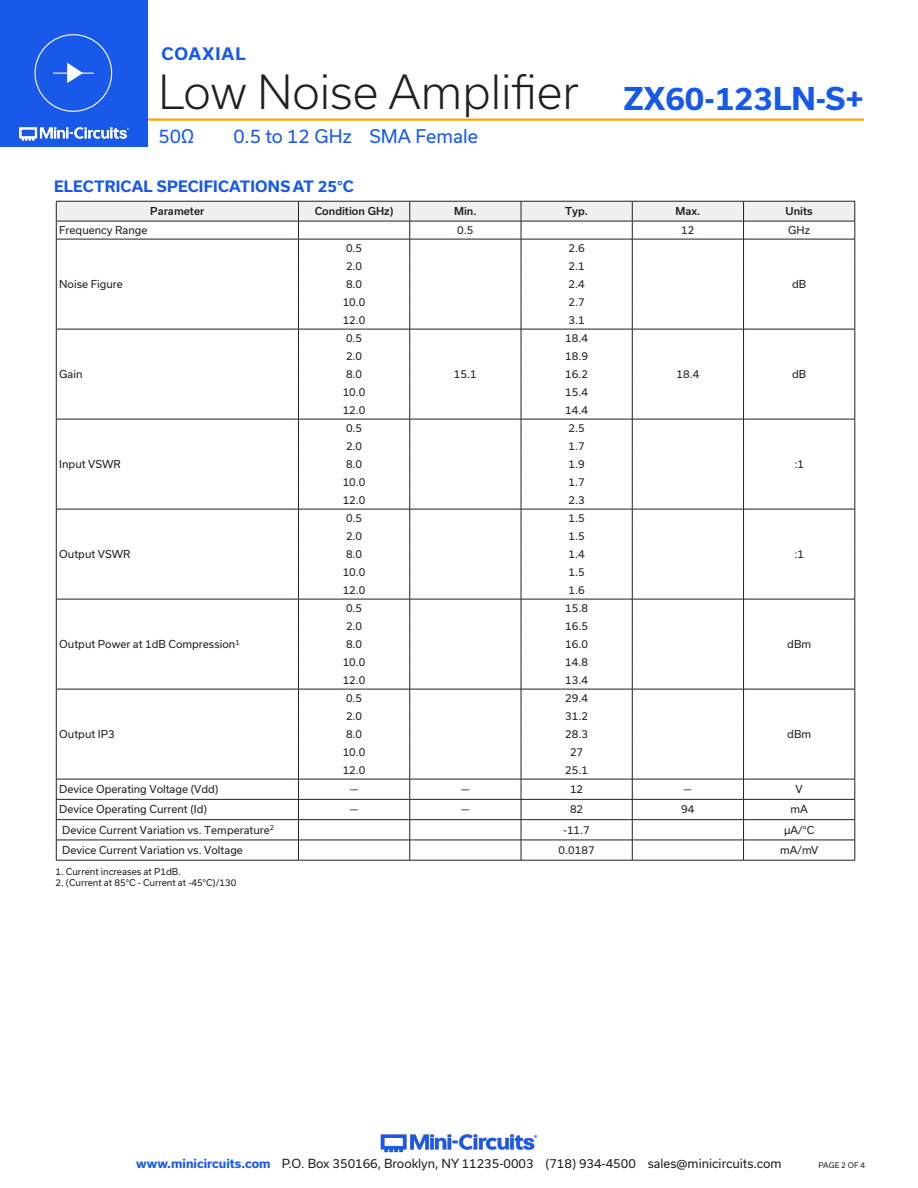
<style>
.page{position:relative;width:918px;height:1188px;background:#fff}
.page>*{position:absolute;margin:0;border:0;box-sizing:border-box;transform-origin:0 0}
.t1{font:300 45px "Usual";color:#231f20}
.t2{font:700 30px "Usual";color:#1859ea}
.t3{font:18px "Usual";color:#1859ea}
.t4{font:700 16.5px "Usual";letter-spacing:.065em;color:#1859ea}
.Blue_Headers{font:700 15px "Usual";letter-spacing:.015em;color:#1859ea}
.t5{font:12px "Usual";color:#231f20}
.Table_Body_Center{font:10.5px "Usual";color:#231f20}
.Table_Body_Left_Just{font:10.5px "Usual";color:#231f20}
.Table_Header_Center{font:500 10.5px "Usual";color:#231f20}
.Notes{font:9px "Usual";color:#231f20}
.t6{font:7.5px "Usual";color:#231f20}
.s1{font-weight:700;color:#1859ea}
</style>
<div class="page">
<hr style="left:129px;top:118px;width:735px;height:3px;background:#ffa300">
<div style="left:0;top:0;width:147px;height:147px;background:#1859ea"></div>
<hr style="left:917px;top:0;width:1px;height:147px;background:#1859ea">
<img style="left:19px;top:126px;width:110px;height:15px">
<div style="left:35px;top:34px;width:77px;height:78px;border:1px solid #fff;border-radius:50%"></div>
<hr style="left:53px;top:73px;width:41px;height:1px;background:#fff">
<svg style="left:67px;top:63px;width:16px;height:20px"></svg>
<img style="left:380px;top:1134px;width:158px;height:19px">
<hr style="left:56px;top:860px;width:242px;height:1px;background:#231f20">
<hr style="left:744px;top:860px;width:111px;height:1px;background:#231f20">
<svg style="left:56px;top:201px;width:800px;height:659px"></svg>
<hr style="left:298px;top:860px;width:112px;height:1px;background:#231f20">
<hr style="left:410px;top:860px;width:111px;height:1px;background:#231f20">
<hr style="left:521px;top:860px;width:111px;height:1px;background:#231f20">
<hr style="left:632px;top:860px;width:112px;height:1px;background:#231f20">
<h3 class="t4" style="left:161px;top:45px;width:86px">COAXIAL</h3>
<h1 class="t1" style="left:158px;top:67px;width:422px">Low Noise Amplifier</h1>
<h3 class="t3" style="left:158px;top:126px;width:37px">50Ω</h3>
<h3 class="t3" style="left:234px;top:126px;width:246px">0.5 to 12 GHz SMA Female</h3>
<p class="Blue_Headers" style="left:54px;top:177px;width:301px">ELECTRICAL SPECIFICATIONS AT 25°C</p>
<h2 class="t2" style="left:623px;top:81px;width:242px">ZX60-123LN-S+</h2>
<p class="Table_Header_Center" style="left:150px;top:205px;width:56px">Parameter</p>
<p class="Table_Header_Center" style="left:315px;top:205px;width:80px">Condition GHz)</p>
<p class="Table_Header_Center" style="left:454px;top:205px;width:24px">Min.</p>
<p class="Table_Header_Center" style="left:565px;top:205px;width:25px">Typ.</p>
<p class="Table_Header_Center" style="left:675px;top:205px;width:26px">Max.</p>
<p class="Table_Header_Center" style="left:786px;top:205px;width:29px">Units</p>
<p class="Table_Body_Left_Just" style="left:59px;top:224px;width:90px">Frequency Range</p>
<p class="Table_Body_Center" style="left:457px;top:224px;width:18px">0.5</p>
<p class="Table_Body_Center" style="left:681px;top:224px;width:15px">12</p>
<p class="Table_Body_Center" style="left:788px;top:224px;width:23px">GHz</p>
<p class="Table_Body_Center" style="left:346px;top:242px;width:18px">0.5</p>
<p class="Table_Body_Center" style="left:569px;top:242px;width:18px">2.6</p>
<p class="Table_Body_Left_Just" style="left:59px;top:278px;width:65px">Noise Figure</p>
<p class="Table_Body_Center" style="left:346px;top:260px;width:18px">2.0</p>
<p class="Table_Body_Center" style="left:569px;top:260px;width:18px">2.1</p>
<p class="Table_Body_Center" style="left:346px;top:278px;width:18px">8.0</p>
<p class="Table_Body_Center" style="left:569px;top:278px;width:18px">2.4</p>
<p class="Table_Body_Center" style="left:343px;top:296px;width:24px">10.0</p>
<p class="Table_Body_Center" style="left:569px;top:296px;width:18px">2.7</p>
<p class="Table_Body_Center" style="left:343px;top:314px;width:24px">12.0</p>
<p class="Table_Body_Center" style="left:569px;top:314px;width:18px">3.1</p>
<p class="Table_Body_Center" style="left:792px;top:278px;width:16px">dB</p>
<p class="Table_Body_Center" style="left:346px;top:332px;width:18px">0.5</p>
<p class="Table_Body_Center" style="left:565px;top:332px;width:24px">18.4</p>
<p class="Table_Body_Left_Just" style="left:59px;top:368px;width:25px">Gain</p>
<p class="Table_Body_Center" style="left:346px;top:350px;width:18px">2.0</p>
<p class="Table_Body_Center" style="left:565px;top:350px;width:24px">18.9</p>
<p class="Table_Body_Center" style="left:346px;top:368px;width:18px">8.0</p>
<p class="Table_Body_Center" style="left:454px;top:368px;width:24px">15.1</p>
<p class="Table_Body_Center" style="left:565px;top:368px;width:24px">16.2</p>
<p class="Table_Body_Center" style="left:677px;top:368px;width:24px">18.4</p>
<p class="Table_Body_Center" style="left:343px;top:386px;width:24px">10.0</p>
<p class="Table_Body_Center" style="left:565px;top:386px;width:24px">15.4</p>
<p class="Table_Body_Center" style="left:343px;top:404px;width:24px">12.0</p>
<p class="Table_Body_Center" style="left:565px;top:404px;width:24px">14.4</p>
<p class="Table_Body_Center" style="left:792px;top:368px;width:16px">dB</p>
<p class="Table_Body_Center" style="left:346px;top:422px;width:18px">0.5</p>
<p class="Table_Body_Center" style="left:569px;top:422px;width:18px">2.5</p>
<p class="Table_Body_Left_Just" style="left:59px;top:458px;width:63px">Input VSWR</p>
<p class="Table_Body_Center" style="left:346px;top:440px;width:18px">2.0</p>
<p class="Table_Body_Center" style="left:569px;top:440px;width:18px">1.7</p>
<p class="Table_Body_Center" style="left:346px;top:458px;width:18px">8.0</p>
<p class="Table_Body_Center" style="left:569px;top:458px;width:18px">1.9</p>
<p class="Table_Body_Center" style="left:343px;top:476px;width:24px">10.0</p>
<p class="Table_Body_Center" style="left:569px;top:476px;width:18px">1.7</p>
<p class="Table_Body_Center" style="left:343px;top:494px;width:24px">12.0</p>
<p class="Table_Body_Center" style="left:569px;top:494px;width:18px">2.3</p>
<p class="Table_Body_Center" style="left:794px;top:458px;width:11px">:1</p>
<p class="Table_Body_Center" style="left:346px;top:512px;width:18px">0.5</p>
<p class="Table_Body_Center" style="left:569px;top:512px;width:18px">1.5</p>
<p class="Table_Body_Left_Just" style="left:59px;top:548px;width:73px">Output VSWR</p>
<p class="Table_Body_Center" style="left:346px;top:530px;width:18px">2.0</p>
<p class="Table_Body_Center" style="left:569px;top:530px;width:18px">1.5</p>
<p class="Table_Body_Center" style="left:346px;top:548px;width:18px">8.0</p>
<p class="Table_Body_Center" style="left:569px;top:548px;width:18px">1.4</p>
<p class="Table_Body_Center" style="left:343px;top:566px;width:24px">10.0</p>
<p class="Table_Body_Center" style="left:569px;top:566px;width:18px">1.5</p>
<p class="Table_Body_Center" style="left:343px;top:584px;width:24px">12.0</p>
<p class="Table_Body_Center" style="left:569px;top:584px;width:18px">1.6</p>
<p class="Table_Body_Center" style="left:794px;top:548px;width:11px">:1</p>
<p class="Table_Body_Center" style="left:346px;top:602px;width:18px">0.5</p>
<p class="Table_Body_Center" style="left:565px;top:602px;width:24px">15.8</p>
<p class="Table_Body_Left_Just" style="left:59px;top:638px;width:182px">Output Power at 1dB Compression<sup>1</sup></p>
<p class="Table_Body_Center" style="left:346px;top:620px;width:18px">2.0</p>
<p class="Table_Body_Center" style="left:565px;top:620px;width:24px">16.5</p>
<p class="Table_Body_Center" style="left:346px;top:638px;width:18px">8.0</p>
<p class="Table_Body_Center" style="left:565px;top:638px;width:24px">16.0</p>
<p class="Table_Body_Center" style="left:343px;top:656px;width:24px">10.0</p>
<p class="Table_Body_Center" style="left:565px;top:656px;width:24px">14.8</p>
<p class="Table_Body_Center" style="left:343px;top:674px;width:24px">12.0</p>
<p class="Table_Body_Center" style="left:565px;top:674px;width:24px">13.4</p>
<p class="Table_Body_Center" style="left:787px;top:638px;width:25px">dBm</p>
<p class="Table_Body_Center" style="left:346px;top:692px;width:18px">0.5</p>
<p class="Table_Body_Center" style="left:565px;top:692px;width:24px">29.4</p>
<p class="Table_Body_Left_Just" style="left:59px;top:728px;width:57px">Output IP3</p>
<p class="Table_Body_Center" style="left:346px;top:710px;width:18px">2.0</p>
<p class="Table_Body_Center" style="left:565px;top:710px;width:24px">31.2</p>
<p class="Table_Body_Center" style="left:346px;top:728px;width:18px">8.0</p>
<p class="Table_Body_Center" style="left:565px;top:728px;width:24px">28.3</p>
<p class="Table_Body_Center" style="left:343px;top:746px;width:24px">10.0</p>
<p class="Table_Body_Center" style="left:570px;top:746px;width:15px">27</p>
<p class="Table_Body_Center" style="left:343px;top:764px;width:24px">12.0</p>
<p class="Table_Body_Center" style="left:565px;top:764px;width:24px">25.1</p>
<p class="Table_Body_Center" style="left:787px;top:728px;width:25px">dBm</p>
<p class="Table_Body_Left_Just" style="left:59px;top:783px;width:161px">Device Operating Voltage (Vdd)</p>
<p class="Table_Body_Center" style="left:350px;top:783px;width:10px">—</p>
<p class="Table_Body_Center" style="left:461px;top:783px;width:10px">—</p>
<p class="Table_Body_Center" style="left:570px;top:783px;width:15px">12</p>
<p class="Table_Body_Center" style="left:684px;top:783px;width:10px">—</p>
<p class="Table_Body_Center" style="left:796px;top:783px;width:9px">V</p>
<p class="Table_Body_Left_Just" style="left:59px;top:803px;width:149px">Device Operating Current (Id)</p>
<p class="Table_Body_Center" style="left:350px;top:803px;width:10px">—</p>
<p class="Table_Body_Center" style="left:461px;top:803px;width:10px">—</p>
<p class="Table_Body_Center" style="left:570px;top:803px;width:15px">82</p>
<p class="Table_Body_Center" style="left:681px;top:803px;width:15px">94</p>
<p class="Table_Body_Center" style="left:790px;top:803px;width:19px">mA</p>
<p class="Table_Body_Left_Just" style="left:62px;top:824px;width:213px">Device Current Variation vs. Temperature<sup>2</sup></p>
<p class="Table_Body_Center" style="left:563px;top:824px;width:28px">-11.7</p>
<p class="Table_Body_Left_Just" style="left:784px;top:824px;width:32px">µA/°C</p>
<p class="Table_Body_Left_Just" style="left:62px;top:844px;width:182px">Device Current Variation vs. Voltage</p>
<p class="Table_Body_Center" style="left:559px;top:844px;width:37px">0.0187</p>
<p class="Table_Body_Left_Just" style="left:780px;top:844px;width:40px">mA/mV</p>
<p class="Notes" style="left:56px;top:867px;width:127px">1. Current increases at P1dB.</p>
<p class="Notes" style="left:56px;top:878px;width:182px">2. (Current at 85°C - Current at -45°C)/130</p>
<p class="t5" style="left:136px;top:1157px;width:647px"><span class="s1">www.minicircuits.com</span> P.O. Box 350166, Brooklyn, NY 11235-0003 (718) 934-4500 sales@minicircuits.com</p>
<p class="t6" style="left:819px;top:1161px;width:48px">PAGE 2 OF 4</p>
</div>
